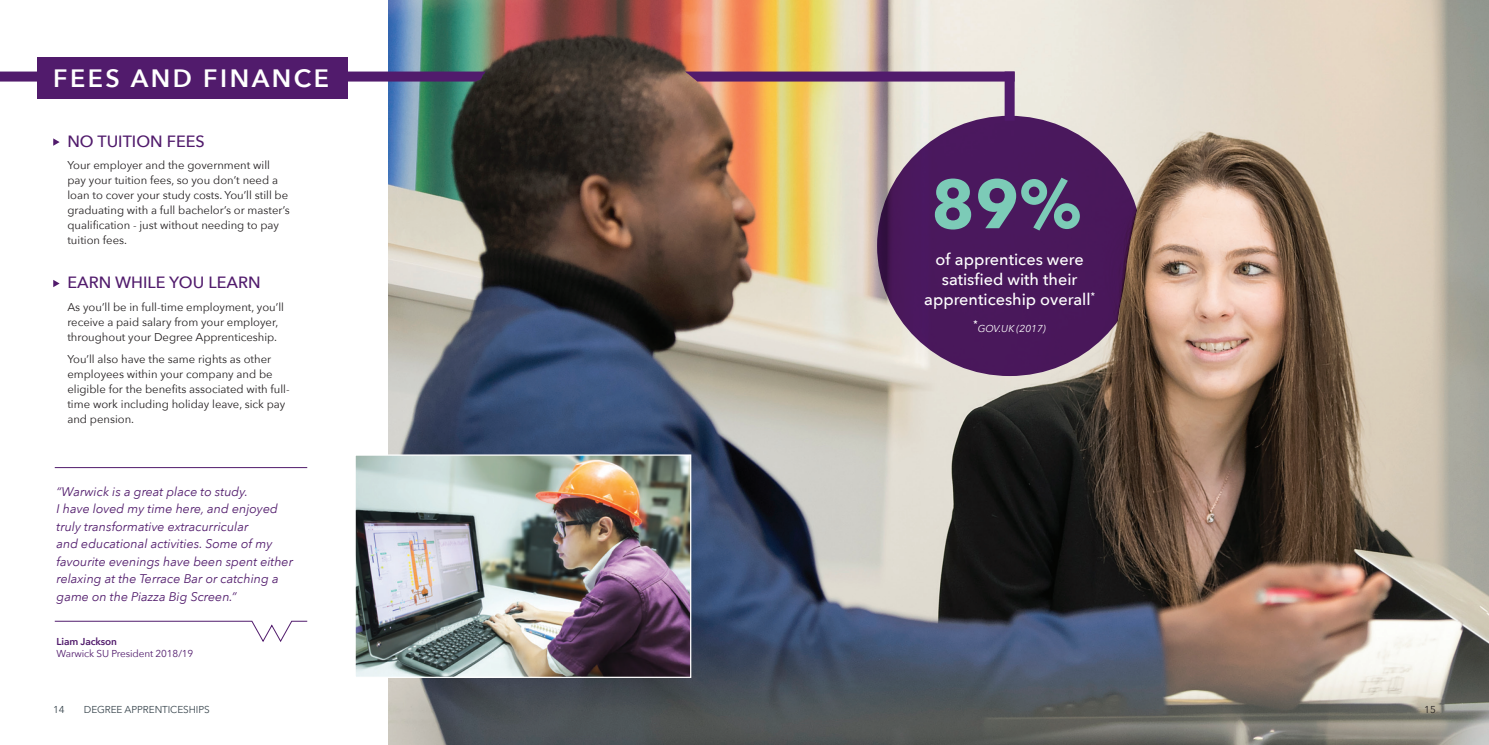
<style>
.page{position:relative;width:1489px;height:745px;background:#fff}
.page>*{position:absolute;margin:0;border:0;box-sizing:border-box;transform-origin:0 0}
.t1{font:700 68.25px "Avenir Next";color:#7ccbb7}
.t2{font:600 25px "Avenir Next";letter-spacing:.1em;color:#fff}
.t3{font:500 16.25px/20px "Avenir Next";color:#fff;text-align:center}
.t4{font:500 16.25px "Avenir Next";color:#511b6c}
.t5{font:italic 12.5px/17.5px "Avenir Next";color:#511b6c}
.t6{font:11.25px/15px "Avenir Next";color:#231f20}
.t7{font:10px "Avenir Next";letter-spacing:-.01em;color:#511b6c}
.t8{font:10px "Avenir Next";letter-spacing:-.01em;color:#38454d}
.t9{font:italic 10px "Avenir Next";color:#fff}
.t10{font:600 10px "Avenir Next";letter-spacing:-.01em;color:#511b6c}
.t11{font:10px "Avenir Next";color:#231f20}
.t12{font:500 9.5px "Avenir Next";color:#fff}
</style>
<div class="page">
<img style="left:388px;top:0;width:1100px;height:744px">
<div style="left:0;top:71px;width:1014px;height:10px;background:#511b6c"></div>
<div style="left:37px;top:57px;width:310px;height:41px;background:#511b6c"></div>
<img style="left:356px;top:456px;width:333px;height:219px">
<div style="left:354px;top:454px;width:337px;height:223px;border:1px solid #fff"></div>
<hr style="left:55px;top:467px;width:252px;height:1px;background:#511b6c">
<svg style="left:54px;top:620px;width:254px;height:22px"></svg>
<svg style="left:53px;top:138px;width:7px;height:8px"></svg>
<svg style="left:53px;top:280px;width:7px;height:7px"></svg>
<div style="left:877px;top:116px;width:265px;height:260px;background:#4a185d;border-radius:50%"></div>
<div style="left:1004px;top:71px;width:10px;height:49px;background:#511b6c"></div>
<img style="left:983px;top:187px;width:197px;height:262px">
<img style="left:475px;top:61px;width:228px;height:48px">
<h2 class="t2" style="left:53px;top:56px;width:277px">FEES AND FINANCE</h2>
<h3 class="t4" style="left:67px;top:131px;width:139px">NO TUITION FEES</h3>
<p class="t6" style="left:67px;top:157px;width:224px">Your employer and the government will pay your tuition fees, so you don’t need a loan to cover your study costs. You’ll still be graduating with a full bachelor’s or master’s qualification - just without needing to pay tuition fees.</p>
<h3 class="t4" style="left:67px;top:273px;width:195px">EARN WHILE YOU LEARN</h3>
<p class="t6" style="left:67px;top:298px;width:218px">As you’ll be in full-time employment, you’ll receive a paid salary from your employer, throughout your Degree Apprenticeship.</p>
<p class="t6" style="left:67px;top:350px;width:224px">You’ll also have the same rights as other employees within your company and be eligible for the benefits associated with full&shy;time work including holiday leave, sick pay and pension.</p>
<p class="t5" style="left:56px;top:481px;width:238px">“Warwick is a great place to study.<br>I have loved my time here, and enjoyed truly transformative extracurricular<br>and educational activities. Some of my favourite evenings have been spent either relaxing at the Terrace Bar or catching a game on the Piazza Big Screen.”</p>
<p class="t10" style="left:56px;top:632px;width:62px">Liam Jackson</p>
<p class="t7" style="left:56px;top:645px;width:138px">Warwick SU President 2018/19</p>
<h1 class="t1" style="left:930px;top:162px;width:152px">89%</h1>
<h3 class="t3" style="left:924px;top:248px;width:172px">of apprentices were satisfied with their apprenticeship overall<sup>*</sup></h3>
<p class="t12" style="left:973px;top:317px;width:6px">*</p>
<p class="t9" style="left:977px;top:320px;width:70px">GOV.UK (2017)</p>
<p class="t8" style="left:53px;top:700px;width:13px">14</p>
<p class="t8" style="left:84px;top:700px;width:127px">DEGREE APPRENTICESHIPS</p>
<p class="t11" style="left:1424px;top:700px;width:13px">15</p>
</div>
